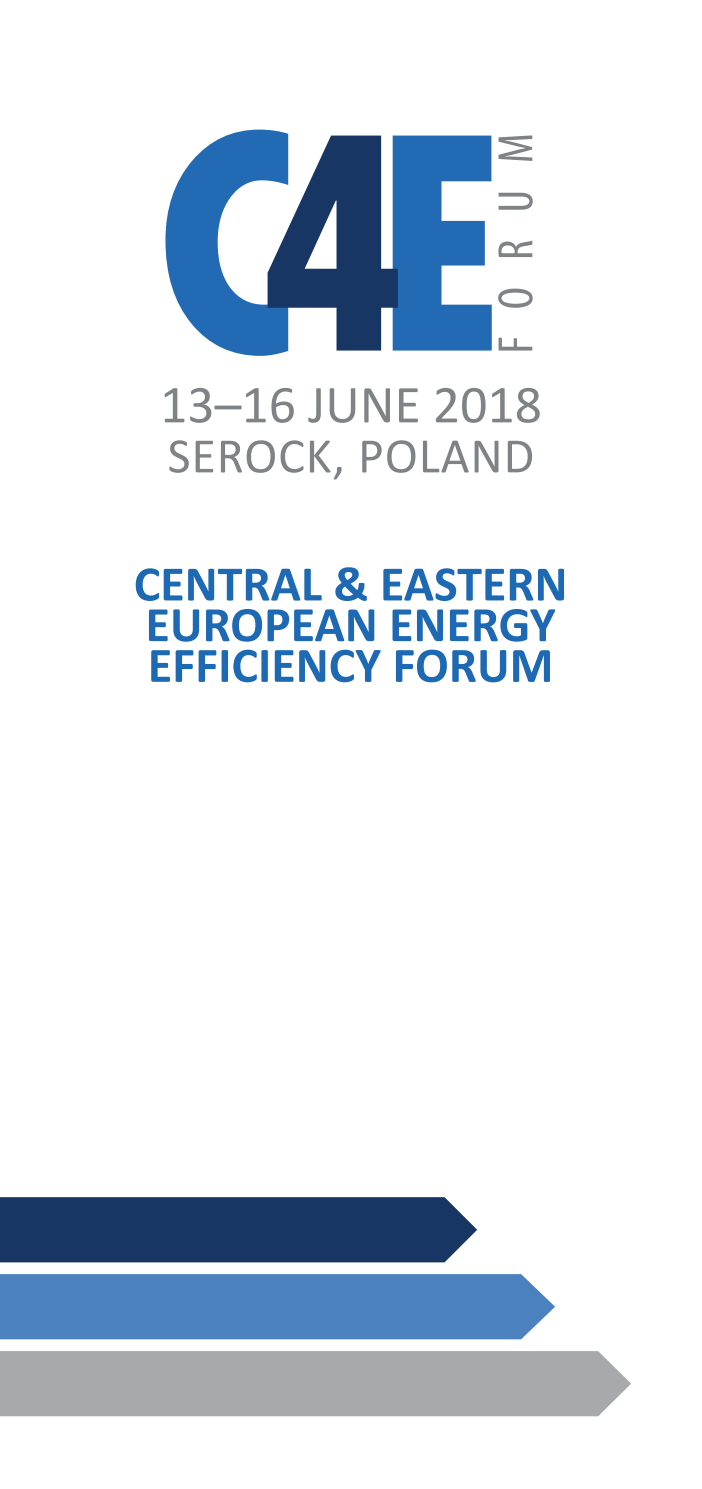
<style>
.page{position:relative;width:702px;height:1489px;background:#fff}
.page>*{position:absolute;margin:0;border:0;box-sizing:border-box;transform-origin:0 0}
.t1{font:53.75px "Calibri";color:#808385}
.t2{font:700 50px/40.8px "Calibri";color:#1d69b3}
.t3{font:50px "Calibri";letter-spacing:.015em;color:#808385}
</style>
<div class="page">
<svg style="left:498px;top:338px;width:34px;height:12px"></svg>
<svg style="left:498px;top:288px;width:34px;height:20px"></svg>
<svg style="left:498px;top:240px;width:34px;height:17px"></svg>
<svg style="left:498px;top:193px;width:34px;height:17px"></svg>
<svg style="left:498px;top:135px;width:34px;height:26px"></svg>
<svg style="left:165px;top:130px;width:326px;height:226px"></svg>
<div style="left:0;top:1197px;width:477px;height:65px;background:#183664"></div>
<div style="left:0;top:1274px;width:555px;height:65px;background:#4c81bf"></div>
<div style="left:0;top:1351px;width:631px;height:65px;background:#a7a9ac"></div>
<p class="t1" style="left:160px;top:367px;width:383px">13–16 JUNE 2018</p>
<p class="t3" style="left:168px;top:421px;width:368px">SEROCK, POLAND</p>
<p class="t2" style="left:134px;top:563px;width:435px">CENTRAL &amp; EASTERN<br>EUROPEAN ENERGY<br>EFFICIENCY FORUM</p>
</div>
